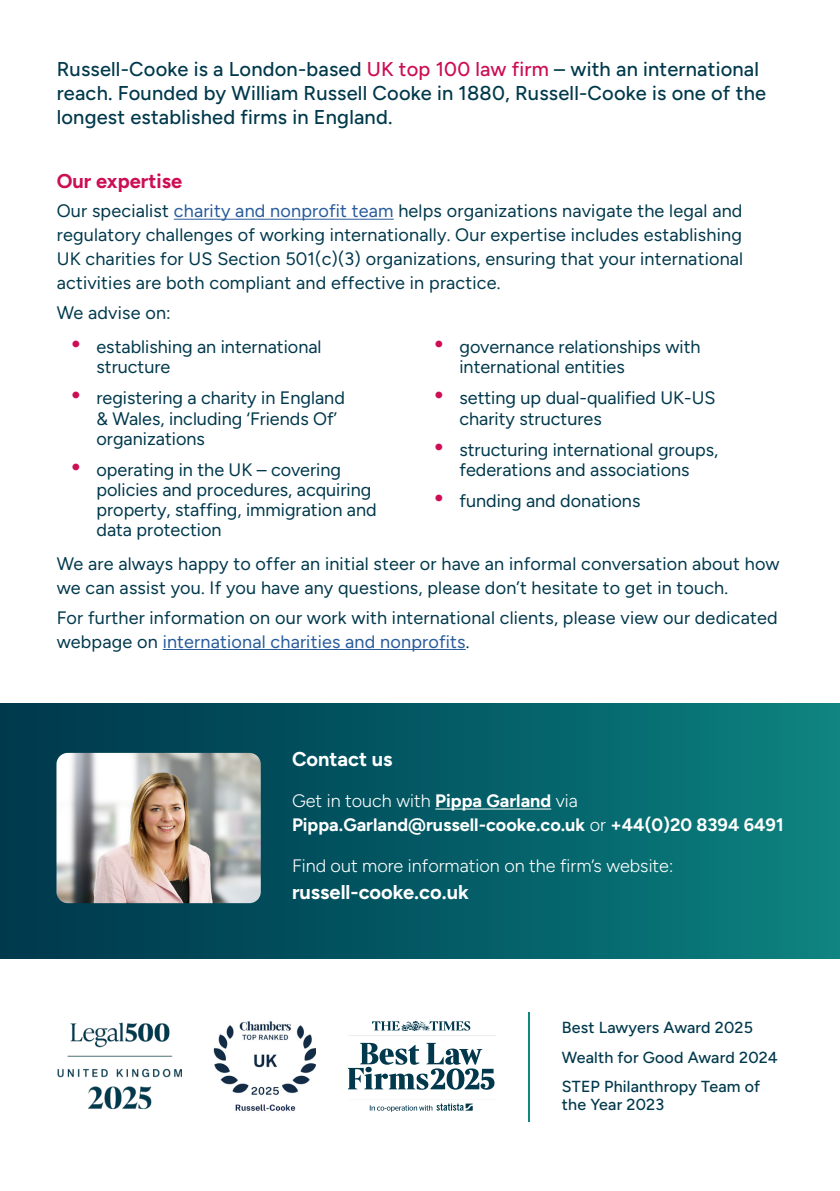
<style>
.page{position:relative;width:840px;height:1191px;background:#fff}
.page>*{position:absolute;margin:0;border:0;box-sizing:border-box;transform-origin:0 0}
.t1{font:500 20px/24px "Figtree";letter-spacing:.01em;color:#00394c}
.t2{font:700 20px "Figtree";color:#fff}
.t3{font:700 20px "Figtree";color:#cc0e54}
.t4{font:18px/20px "Figtree";color:#00394c}
.t5{font:700 18px/24px "Figtree";color:#fff}
.t6{font:300 18px "Figtree";color:#fff}
.t7{font:500 16px/29.6px "Figtree";letter-spacing:.01em;color:#00394c}
.s1{color:#cc0e54}
.s2{color:#275b9b}
.s3{font-size:32px;color:#cc0e54}
.s4{font-weight:300}
</style>
<div class="page">
<hr style="left:174px;top:219px;width:219px;height:1px;background:#275b9b">
<hr style="left:163px;top:649px;width:302px;height:1px;background:#275b9b">
<div style="left:0;top:703px;width:839px;height:255px;background:linear-gradient(to right,#00354a,#0c817f)"></div>
<hr style="left:435px;top:808px;width:116px;height:1px;background:#fff">
<img style="left:56px;top:753px;width:205px;height:150px">
<img style="left:57px;top:1022px;width:124px;height:88px">
<img style="left:213px;top:1021px;width:103px;height:90px">
<svg style="left:372px;top:1020px;width:98px;height:11px"></svg>
<svg style="left:369px;top:1103px;width:103px;height:8px"></svg>
<svg style="left:348px;top:1042px;width:146px;height:47px"></svg>
<hr style="left:527px;top:1011px;width:2px;height:110px;background:#118782">
<p class="t1" style="left:57px;top:57px;width:710px">Russell-Cooke is a London-based <span class="s1">UK top 100 law firm</span> – with an international reach. Founded by William Russell Cooke in 1880, Russell-Cooke is one of the longest established firms in England.</p>
<p class="t3" style="left:57px;top:169px;width:127px">Our expertise</p>
<p class="t4" style="left:57px;top:199px;width:687px;line-height:24px;text-align:justify">Our specialist <span class="s2">charity and nonprofit team</span> helps organizations navigate the legal and regulatory challenges of working internationally. Our expertise includes establishing UK charities for US Section 501(c)(3) organizations, ensuring that your international activities are both compliant and effective in practice.</p>
<p class="t4" style="left:57px;top:303px;width:115px">We advise on:</p>
<p class="t4" style="left:96px;top:337px;width:226px;text-indent:-28px"><span class="s3">•</span> establishing an international structure</p>
<p class="t4" style="left:96px;top:388px;width:250px;text-indent:-28px"><span class="s3">•</span> registering a charity in England &amp; Wales, including ‘Friends Of’ organizations</p>
<p class="t4" style="left:96px;top:459px;width:281px;text-indent:-28px"><span class="s3">•</span> operating in the UK – covering policies and procedures, acquiring property, staffing, immigration and data protection</p>
<p class="t4" style="left:459px;top:337px;width:242px;text-indent:-28px"><span class="s3">•</span> governance relationships with international entities</p>
<p class="t4" style="left:459px;top:388px;width:257px;text-indent:-28px"><span class="s3">•</span> setting up dual-qualified UK-US charity structures</p>
<p class="t4" style="left:431px;top:439px;width:288px;text-align:center"><span class="s3">•</span> structuring international groups, federations and associations</p>
<p class="t4" style="left:431px;top:491px;width:211px"><span class="s3">•</span> funding and donations</p>
<p class="t4" style="left:57px;top:551px;width:723px;line-height:24px">We are always happy to offer an initial steer or have an informal conversation about how we can assist you. If you have any questions, please don’t hesitate to get in touch.</p>
<p class="t4" style="left:57px;top:605px;width:722px;line-height:24px">For further information on our work with international clients, please view our dedicated webpage on <span class="s2">international charities and nonprofits</span>.</p>
<p class="t2" style="left:292px;top:747px;width:102px">Contact us</p>
<p class="t5" style="left:292px;top:788px;width:493px"><span class="s4">Get in touch with</span> Pippa Garland <span class="s4">via<br></span>Pippa.Garland@russell-cooke.co.uk <span class="s4">or</span> +44(0)20 8394 6491</p>
<p class="t6" style="left:292px;top:856px;width:382px">Find out more information on the firm’s website:</p>
<p class="t2" style="left:292px;top:880px;width:178px">russell-cooke.co.uk</p>
<p class="t7" style="left:561px;top:1012px;width:217px">Best Lawyers Award 2025<br>Wealth for Good Award 2024<br>STEP Philanthropy Team of</p>
<p class="t7" style="left:561px;top:1089px;width:104px">the Year 2023</p>
</div>
